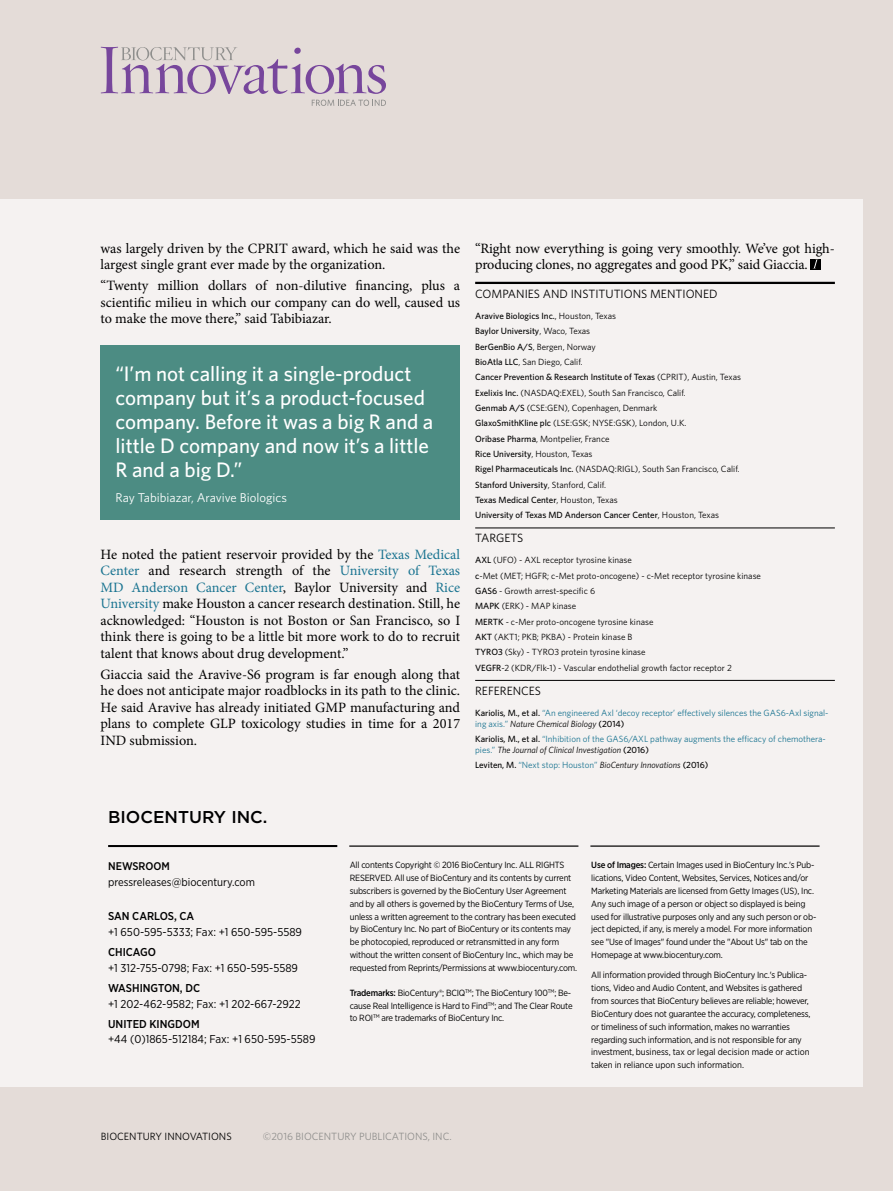
<style>
.page{position:relative;width:893px;height:1191px;background:#e4dcd8}
.page>*{position:absolute;margin:0;border:0;box-sizing:border-box;transform-origin:0 0}
.pull_quote_14{font:500 21px/24px "Whitney";color:#fff}
.t1{font:500 17.1px "Gotham";color:#000}
.body_text{font:14.25px/16.5px "Minion Pro";letter-spacing:-.005em;color:#000;text-align:justify}
.pull_quote_attribute{font:12.75px "Whitney";color:#fff}
.co_inst_hed{font:12px "Whitney";color:#000}
.target-ref_hed{font:12px "Whitney";color:#000}
.t2{font:11.4px "Gotham Narrow";color:#000}
.t3{font:500 11.4px "Gotham Narrow";color:#000}
.t4{font:11.1px "Gotham Narrow";color:#000}
.t5{font:500 11.1px "Gotham Narrow";color:#000}
.t6{font:10.5px "Whitney";color:#8f8f8d}
.t7{font:10.5px "Whitney";color:#000}
.t8{font:9px/12.9px "Gotham Narrow";letter-spacing:-.02em;color:#000}
.target_list{font:9px "Whitney";color:#000}
.co_inst_list{font:9px "Whitney";color:#000}
.co_inst_list-2{font:500 9px "Whitney";color:#000}
.ref_list{font:9px/10.8px "Whitney";color:#1a7491}
.ref_list-2{font:italic 9px "Whitney";color:#000}
.s1{color:#1a7491}
.s2{font-weight:400}
.s3{font-weight:500}
.s4{font-weight:500;color:#000}
.s5{font-style:italic;color:#000}
.s6{font-weight:500;font-style:normal}
.s7{font-style:normal;color:#1a7491}
</style>
<div class="page">
<div style="left:0;top:199px;width:863px;height:887px;background:#f5f2f1"></div>
<svg style="left:101px;top:47px;width:285px;height:47px"></svg>
<svg style="left:312px;top:100px;width:74px;height:6px"></svg>
<hr style="left:475px;top:282px;width:360px;height:2px;background:#000">
<hr style="left:475px;top:527px;width:360px;height:1px;background:#000">
<hr style="left:475px;top:680px;width:360px;height:1px;background:#000">
<div style="left:810px;top:259px;width:11px;height:10px;background:#000"></div>
<svg style="left:814px;top:259px;width:4px;height:9px"></svg>
<div style="left:100px;top:346px;width:360px;height:174px;background:#4c8c83"></div>
<hr style="left:108px;top:845px;width:229px;height:2px;background:#000">
<hr style="left:349px;top:845px;width:229px;height:1px;background:#000">
<hr style="left:590px;top:845px;width:230px;height:1px;background:#000">
<p class="body_text" style="left:100px;top:240px;width:361px">was largely driven by the CPRIT award, which he said was the largest single grant ever made by the organization.</p>
<p class="body_text" style="left:100px;top:277px;width:361px">“Twenty million dollars of non-dilutive financing, plus a scientific milieu in which our company can do well, caused us to make the move there,” said Tabibiazar.</p>
<p class="pull_quote_14" style="left:115px;top:361px;width:319px">“I’m not calling it a single-product company but it’s a product-focused company. Before it was a big R and a little D company and now it’s a little<br>R and a big D.”</p>
<p class="pull_quote_attribute" style="left:115px;top:489px;width:173px">Ray Tabibiazar, Aravive Biologics</p>
<p class="body_text" style="left:100px;top:546px;width:361px">He noted the patient reservoir provided by the <span class="s1">Texas Medical Center</span> and research strength of the <span class="s1">University of Texas MD Anderson Cancer Center</span>, Baylor University and <span class="s1">Rice University</span> make Houston a cancer research destination. Still, he acknowledged: “Houston is not Boston or San Francisco, so I think there is going to be a little bit more work to do to recruit talent that knows about drug development.”</p>
<p class="body_text" style="left:100px;top:666px;width:361px">Giaccia said the Aravive-S6 program is far enough along that he does not anticipate major roadblocks in its path to the clinic.<br>He said Aravive has already initiated GMP manufacturing and plans to complete GLP toxicology studies in time for a 2017<br>IND submission.</p>
<p class="body_text" style="left:475px;top:240px;width:361px">“Right now everything is going very smoothly. We’ve got high&shy;producing clones, no aggregates and good PK,” said Giaccia.</p>
<p class="co_inst_hed" style="left:475px;top:286px;width:244px">COMPANIES AND INSTITUTIONS MENTIONED</p>
<p class="co_inst_list-2" style="left:475px;top:310px;width:142px">Aravive Biologics Inc.<span class="s2">, Houston, Texas</span></p>
<p class="co_inst_list-2" style="left:475px;top:325px;width:117px">Baylor University<span class="s2">, Waco, Texas</span></p>
<p class="co_inst_list" style="left:475px;top:341px;width:122px"><span class="s3">BerGenBio A/S</span>, Bergen, Norway</p>
<p class="co_inst_list" style="left:475px;top:356px;width:109px"><span class="s3">BioAtla LLC</span>, San Diego, Calif.</p>
<p class="co_inst_list-2" style="left:475px;top:371px;width:267px">Cancer Prevention &amp; Research Institute of Texas <span class="s2">(CPRIT), Austin, Texas</span></p>
<p class="co_inst_list" style="left:475px;top:386px;width:212px"><span class="s3">Exelixis Inc.</span> (NASDAQ:EXEL), South San Francisco, Calif.</p>
<p class="co_inst_list" style="left:475px;top:402px;width:184px"><span class="s3">Genmab A/S</span> (CSE:GEN), Copenhagen, Denmark</p>
<p class="co_inst_list" style="left:475px;top:417px;width:213px"><span class="s3">GlaxoSmithKline plc</span> (LSE:GSK; NYSE:GSK), London, U.K.</p>
<p class="co_inst_list" style="left:475px;top:432px;width:136px"><span class="s3">Oribase Pharma</span>, Montpelier, France</p>
<p class="co_inst_list-2" style="left:475px;top:448px;width:119px">Rice University<span class="s2">, Houston, Texas</span></p>
<p class="co_inst_list" style="left:475px;top:463px;width:266px"><span class="s3">Rigel Pharmaceuticals Inc.</span> (NASDAQ:RIGL), South San Francisco, Calif.</p>
<p class="co_inst_list-2" style="left:475px;top:478px;width:133px">Stanford University<span class="s2">, Stanford, Calif.</span></p>
<p class="co_inst_list-2" style="left:475px;top:494px;width:144px">Texas Medical Center<span class="s2">, Houston, Texas</span></p>
<p class="co_inst_list-2" style="left:475px;top:509px;width:245px">University of Texas MD Anderson Cancer Center<span class="s2">, Houston, Texas</span></p>
<p class="target-ref_hed" style="left:475px;top:530px;width:50px">TARGETS</p>
<p class="target_list" style="left:475px;top:554px;width:158px"><span class="s3">AXL</span> (UFO) - AXL receptor tyrosine kinase</p>
<p class="target_list" style="left:475px;top:569px;width:287px"><span class="s3">c</span>-Met (MET; HGFR; c-Met proto-oncogene) - c-Met receptor tyrosine kinase</p>
<p class="target_list" style="left:475px;top:585px;width:121px"><span class="s3">GAS6</span> - Growth arrest-specific 6</p>
<p class="target_list" style="left:475px;top:600px;width:103px"><span class="s3">MAPK</span> (ERK) - MAP kinase</p>
<p class="target_list" style="left:475px;top:615px;width:180px"><span class="s3">MERTK</span> - c-Mer proto-oncogene tyrosine kinase</p>
<p class="target_list" style="left:475px;top:631px;width:159px"><span class="s3">AKT</span> (AKT1; PKB; PKBA) - Protein kinase B</p>
<p class="target_list" style="left:475px;top:646px;width:172px"><span class="s3">TYRO3</span> (Sky) - TYRO3 protein tyrosine kinase</p>
<p class="target_list" style="left:475px;top:661px;width:258px"><span class="s3">VEGFR</span>-2 (KDR/Flk-1) - Vascular endothelial growth factor receptor 2</p>
<p class="target-ref_hed" style="left:475px;top:682px;width:67px">REFERENCES</p>
<p class="ref_list" style="left:475px;top:707px;width:355px"><span class="s4">Kariolis, M., et al.</span> “An engineered Axl ‘decoy receptor’ effectively silences the GAS6-Axl signal&shy;ing axis.” <span class="s5">Nature Chemical Biology</span> <span class="s4">(2014)</span></p>
<p class="ref_list" style="left:475px;top:733px;width:352px"><span class="s4">Kariolis, M., et al.</span> “Inhibition of the GAS6/AXL pathway augments the efficacy of chemothera&shy;pies.” <span class="s5">The Journal of Clinical Investigation</span> <span class="s4">(2016)</span></p>
<p class="ref_list-2" style="left:475px;top:759px;width:235px"><span class="s6">Leviten, M.</span> <span class="s7">“Next stop: Houston”</span> BioCentury Innovations <span class="s6">(2016)</span></p>
<p class="t1" style="left:108px;top:806px;width:161px">BIOCENTURY INC.</p>
<p class="t5" style="left:108px;top:859px;width:63px">NEWSROOM</p>
<p class="t4" style="left:108px;top:875px;width:148px">pressreleases@biocentury.com</p>
<p class="t3" style="left:108px;top:909px;width:88px">SAN CARLOS, CA</p>
<p class="t2" style="left:108px;top:924px;width:195px">+1 650-595-5333; Fax: +1 650-595-5589</p>
<p class="t3" style="left:108px;top:944px;width:49px">CHICAGO</p>
<p class="t2" style="left:108px;top:960px;width:191px">+1 312-755-0798; Fax: +1 650-595-5589</p>
<p class="t3" style="left:108px;top:980px;width:93px">WASHINGTON, DC</p>
<p class="t2" style="left:108px;top:996px;width:194px">+1 202-462-9582; Fax: +1 202-667-2922</p>
<p class="t3" style="left:108px;top:1016px;width:93px">UNITED KINGDOM</p>
<p class="t2" style="left:108px;top:1032px;width:209px">+44 (0)1865-512184; Fax: +1 650-595-5589</p>
<p class="t8" style="left:350px;top:858px;width:229px">All contents Copyright © 2016 BioCentury Inc. ALL RIGHTS RESERVED. All use of BioCentury and its contents by current subscribers is governed by the BioCentury User Agreement and by all others is governed by the BioCentury Terms of Use, unless a written agreement to the contrary has been executed by BioCentury Inc. No part of BioCentury or its contents may be photocopied, reproduced or retransmitted in any form without the written consent of BioCentury Inc., which may be requested from Reprints/Permissions at www.biocentury.com.</p>
<p class="t8" style="left:350px;top:986px;width:224px"><span class="s3">Trademarks:</span> BioCentury®; BCIQ<sup>TM</sup>; The BioCentury 100<sup>TM</sup>; Be&shy;cause Real Intelligence is Hard to Find<sup>TM</sup>; and The Clear Route to ROI<sup>TM</sup> are trademarks of BioCentury Inc.</p>
<p class="t8" style="left:591px;top:858px;width:226px"><span class="s3">Use of Images:</span> Certain Images used in BioCentury Inc.'s Pub&shy;lications, Video Content, Websites, Services, Notices and/or Marketing Materials are licensed from Getty Images (US), Inc.<br>Any such image of a person or object so displayed is being used for illustrative purposes only and any such person or ob&shy;ject depicted, if any, is merely a model. For more information see "Use of Images" found under the "About Us" tab on the Homepage at www.biocentury.com.</p>
<p class="t8" style="left:591px;top:968px;width:221px">All information provided through BioCentury Inc.'s Publica&shy;tions, Video and Audio Content, and Websites is gathered from sources that BioCentury believes are reliable; however, BioCentury does not guarantee the accuracy, completeness, or timeliness of such information, makes no warranties regarding such information, and is not responsible for any investment, business, tax or legal decision made or action taken in reliance upon such information.</p>
<p class="t7" style="left:101px;top:1129px;width:132px">BIOCENTURY INNOVATIONS</p>
<p class="t6" style="left:263px;top:1129px;width:190px">©2016 BIOCENTURY PUBLICATIONS, INC.</p>
</div>
